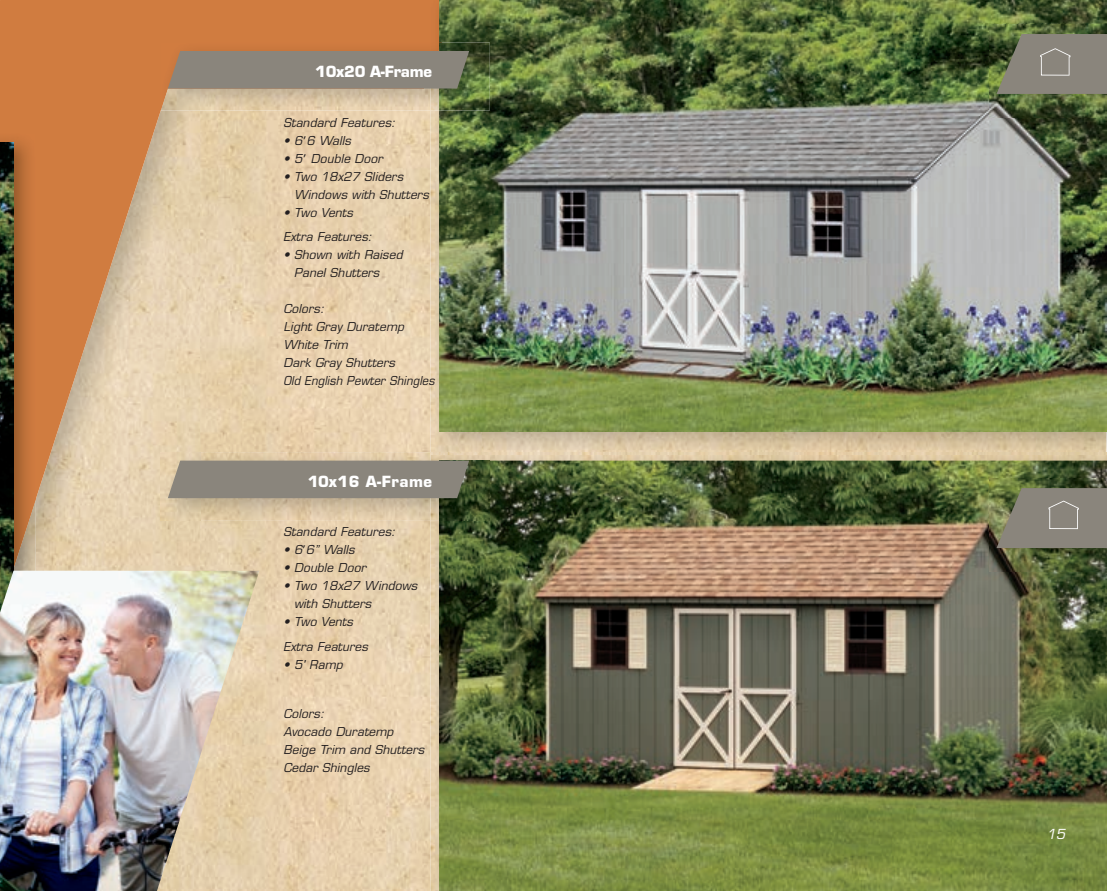
<style>
.page{position:relative;width:1107px;height:891px;background:#fff}
.page>*{position:absolute;margin:0;border:0;box-sizing:border-box;transform-origin:0 0}
.t1{font:700 15px "Eurostile";letter-spacing:-.02em;color:#fff}
.t2{font:700 15px "Eurostile";letter-spacing:.03em;color:#fff}
.t3{font:italic 13.5px "Eurostile";color:#fff}
.t4{font:italic 12px/18px "Eurostile";letter-spacing:.01em;color:#231f20}
.s1{font-family:"Univers";font-style:normal}
</style>
<div class="page">
<img style="left:200px;top:111px;width:230px;height:780px">
<img style="left:36px;top:111px;width:164px;height:460px">
<svg style="left:36px;top:89px;width:133px;height:480px;background:#d9ab80"></svg>
<div style="left:64px;top:0;width:366px;height:89px;background:#d07c40"></div>
<div style="left:0;top:0;width:64px;height:145px;background:#d07c40"></div>
<img style="left:430px;top:111px;width:52px;height:341px">
<img style="left:482px;top:432px;width:624px;height:20px">
<img style="left:430px;top:0;width:9px;height:50px">
<img style="left:439px;top:0;width:668px;height:432px">
<img style="left:490px;top:452px;width:616px;height:9px">
<svg style="left:1106px;top:432px;width:1px;height:29px"></svg>
<img style="left:430px;top:520px;width:9px;height:371px">
<img style="left:439px;top:461px;width:668px;height:430px">
<img style="left:14px;top:134px;width:22px;height:435px">
<img style="left:0;top:134px;width:19px;height:11px">
<img style="left:0;top:142px;width:14px;height:429px">
<img style="left:0;top:571px;width:259px;height:320px">
<img style="left:200px;top:89px;width:230px;height:22px">
<img style="left:161px;top:89px;width:39px;height:22px">
<img style="left:161px;top:89px;width:7px;height:21px">
<div style="left:161px;top:42px;width:269px;height:47px;background:#cd7a3f"></div>
<img style="left:430px;top:50px;width:9px;height:61px">
<img style="left:439px;top:42px;width:51px;height:69px">
<div style="left:168px;top:51px;width:301px;height:38px;background:#8a857c"></div>
<img style="left:161px;top:452px;width:329px;height:68px">
<img style="left:439px;top:461px;width:51px;height:59px">
<div style="left:168px;top:461px;width:301px;height:37px;background:#8a857c"></div>
<img style="left:989px;top:24px;width:118px;height:94px">
<svg style="left:997px;top:34px;width:110px;height:60px;background:#848175"></svg>
<img style="left:989px;top:479px;width:118px;height:93px">
<svg style="left:997px;top:488px;width:110px;height:60px;background:#888578"></svg>
<p class="t1" style="left:315px;top:63px;width:118px">10x20 A-Frame</p>
<p class="t4" style="left:284px;top:113px;width:113px">Standard Features:</p>
<p class="t4" style="left:284px;top:131px;width:69px">• 6<span class="s1">’</span>6 Walls</p>
<p class="t4" style="left:284px;top:149px;width:101px">• 5<span class="s1">’</span> Double Door</p>
<p class="t4" style="left:294px;top:167px;width:136px;text-indent:-11px">• Two 18x27 Sliders<br>Windows with Shutters</p>
<p class="t4" style="left:284px;top:200px;width:90px;line-height:24.8px">• Two Vents<br>Extra Features:</p>
<p class="t4" style="left:294px;top:246px;width:110px;text-indent:-10px">• Shown with Raised<br>Panel Shutters</p>
<p class="t4" style="left:284px;top:300px;width:153px">Colors:<br>Light Gray Duratemp<br>White Trim<br>Dark Gray Shutters<br>Old English Pewter Shingles</p>
<p class="t2" style="left:308px;top:472px;width:126px">10x16 A-Frame</p>
<p class="t4" style="left:284px;top:523px;width:113px">Standard Features:</p>
<p class="t4" style="left:284px;top:541px;width:73px">• 6<span class="s1">’</span>6” Walls</p>
<p class="t4" style="left:284px;top:559px;width:84px">• Double Door</p>
<p class="t4" style="left:294px;top:577px;width:125px;text-indent:-11px">• Two 18x27 Windows with Shutters</p>
<p class="t4" style="left:284px;top:609px;width:86px;line-height:24.8px">• Two Vents<br>Extra Features</p>
<p class="t4" style="left:284px;top:655px;width:61px">• 5' Ramp</p>
<p class="t4" style="left:284px;top:705px;width:142px">Colors:<br>Avocado Duratemp<br>Beige Trim and Shutters<br>Cedar Shingles</p>
<p class="t3" style="left:1047px;top:825px;width:20px">15</p>
</div>
